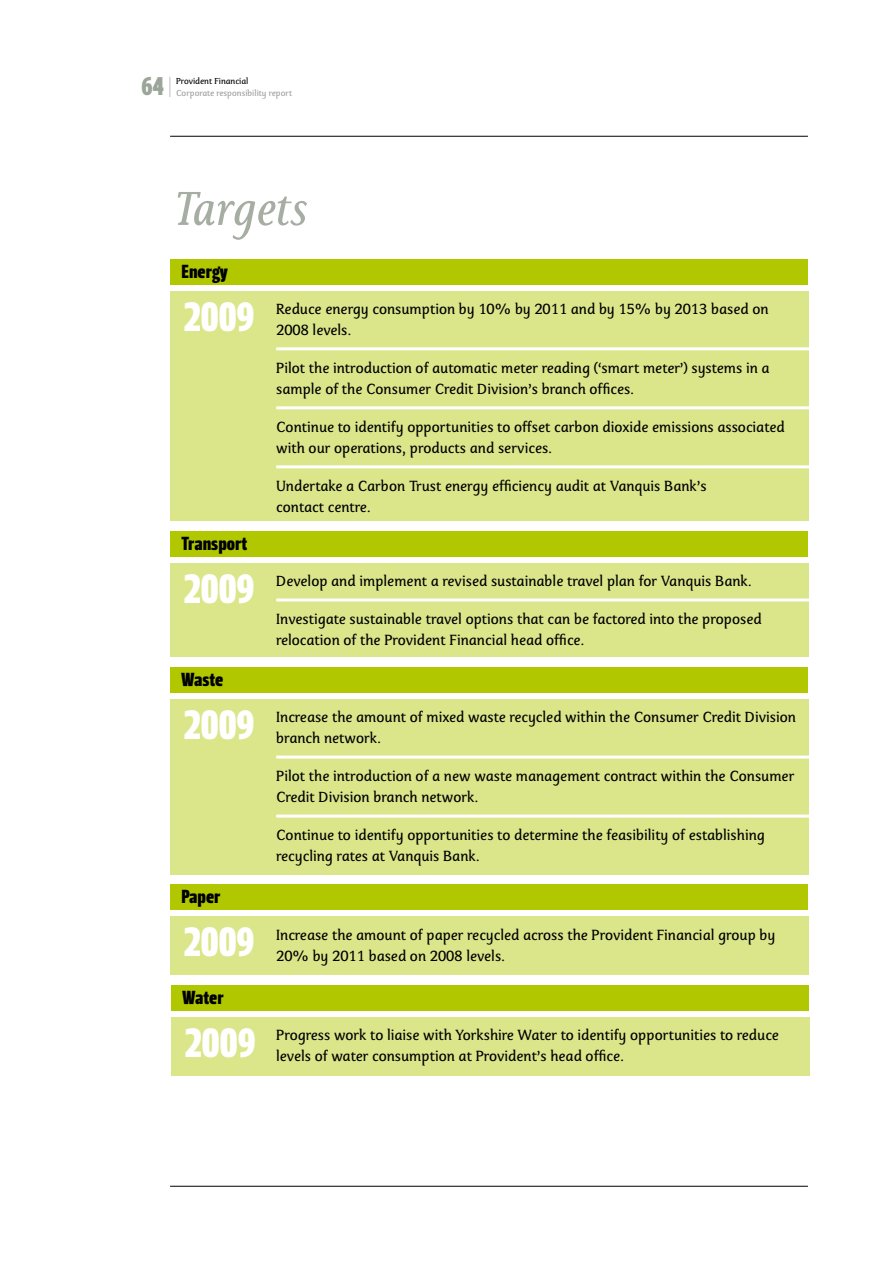
<style>
.page{position:relative;width:893px;height:1263px;background:#fff}
.page>*{position:absolute;margin:0;border:0;box-sizing:border-box;transform-origin:0 0}
.t1{font:italic 53.1px "Sassoon";color:#a6aea3}
.t2{font:40.65px "Leitura Headline Sans";color:#fff}
.t3{font:25.5px "Leitura Headline Sans";color:#9ca599}
.t4{font:18.9px "Leitura Headline Sans";color:#000}
.t5{font:16.5px/21px "Sassoon";color:#000}
.t6{font:9.75px "Sassoon";color:#9c9d9f}
.t7{font:9.75px "Sassoon";color:#000}
</style>
<div class="page">
<svg style="left:169px;top:77px;width:1px;height:20px"></svg>
<hr style="left:170px;top:136px;width:638px;height:1px;background:#000">
<hr style="left:170px;top:1186px;width:638px;height:1px;background:#000">
<div style="left:170px;top:291px;width:639px;height:230px;background:#dbe68a"></div>
<hr style="left:276px;top:347px;width:563px;height:3px;background:#fff">
<hr style="left:276px;top:406px;width:563px;height:3px;background:#fff">
<hr style="left:276px;top:465px;width:563px;height:3px;background:#fff">
<div style="left:170px;top:563px;width:639px;height:94px;background:#dbe68a"></div>
<hr style="left:276px;top:598px;width:563px;height:3px;background:#fff">
<div style="left:170px;top:699px;width:639px;height:176px;background:#dbe68a"></div>
<hr style="left:276px;top:755px;width:563px;height:3px;background:#fff">
<hr style="left:276px;top:814px;width:563px;height:3px;background:#fff">
<div style="left:170px;top:259px;width:638px;height:25px;background:#b1c800"></div>
<div style="left:170px;top:531px;width:638px;height:26px;background:#b1c800"></div>
<div style="left:170px;top:667px;width:638px;height:26px;background:#b1c800"></div>
<div style="left:170px;top:884px;width:638px;height:25px;background:#b1c800"></div>
<div style="left:171px;top:986px;width:638px;height:25px;background:#b1c800"></div>
<div style="left:170px;top:916px;width:639px;height:58px;background:#dbe68a"></div>
<div style="left:171px;top:1018px;width:639px;height:58px;background:#dbe68a"></div>
<h3 class="t3" style="left:141px;top:77px;width:24px">64</h3>
<p class="t7" style="left:176px;top:75px;width:74px">Provident Financial</p>
<p class="t6" style="left:176px;top:87px;width:118px">Corporate responsibility report</p>
<h1 class="t1" style="left:171px;top:176px;width:136px">Targets</h1>
<p class="t4" style="left:182px;top:264px;width:48px">Energy</p>
<p class="t2" style="left:184px;top:302px;width:72px">2009</p>
<p class="t5" style="left:276px;top:298px;width:494px">Reduce energy consumption by 10% by 2011 and by 15% by 2013 based on<br>2008 levels.</p>
<p class="t5" style="left:276px;top:357px;width:495px">Pilot the introduction of automatic meter reading (‘smart meter’) systems in a sample of the Consumer Credit Division’s branch offices.</p>
<p class="t5" style="left:276px;top:416px;width:510px">Continue to identify opportunities to offset carbon dioxide emissions associated with our operations, products and services.</p>
<p class="t5" style="left:276px;top:475px;width:432px">Undertake a Carbon Trust energy efficiency audit at Vanquis Bank’s contact centre.</p>
<p class="t4" style="left:182px;top:536px;width:67px">Transport</p>
<p class="t2" style="left:184px;top:574px;width:72px">2009</p>
<p class="t5" style="left:276px;top:570px;width:477px">Develop and implement a revised sustainable travel plan for Vanquis Bank.</p>
<p class="t5" style="left:276px;top:608px;width:487px">Investigate sustainable travel options that can be factored into the proposed relocation of the Provident Financial head office.</p>
<p class="t4" style="left:182px;top:672px;width:43px">Waste</p>
<p class="t2" style="left:184px;top:710px;width:72px">2009</p>
<p class="t5" style="left:276px;top:706px;width:521px">Increase the amount of mixed waste recycled within the Consumer Credit Division branch network.</p>
<p class="t5" style="left:276px;top:765px;width:520px">Pilot the introduction of a new waste management contract within the Consumer<br>Credit Division branch network.</p>
<p class="t5" style="left:276px;top:824px;width:490px">Continue to identify opportunities to determine the feasibility of establishing recycling rates at Vanquis Bank.</p>
<p class="t4" style="left:182px;top:889px;width:40px">Paper</p>
<p class="t2" style="left:184px;top:927px;width:72px">2009</p>
<p class="t5" style="left:276px;top:924px;width:501px">Increase the amount of paper recycled across the Provident Financial group by<br>20% by 2011 based on 2008 levels.</p>
<p class="t4" style="left:183px;top:991px;width:43px">Water</p>
<p class="t2" style="left:185px;top:1028px;width:72px">2009</p>
<p class="t5" style="left:276px;top:1024px;width:504px">Progress work to liaise with Yorkshire Water to identify opportunities to reduce levels of water consumption at Provident’s head office.</p>
</div>
